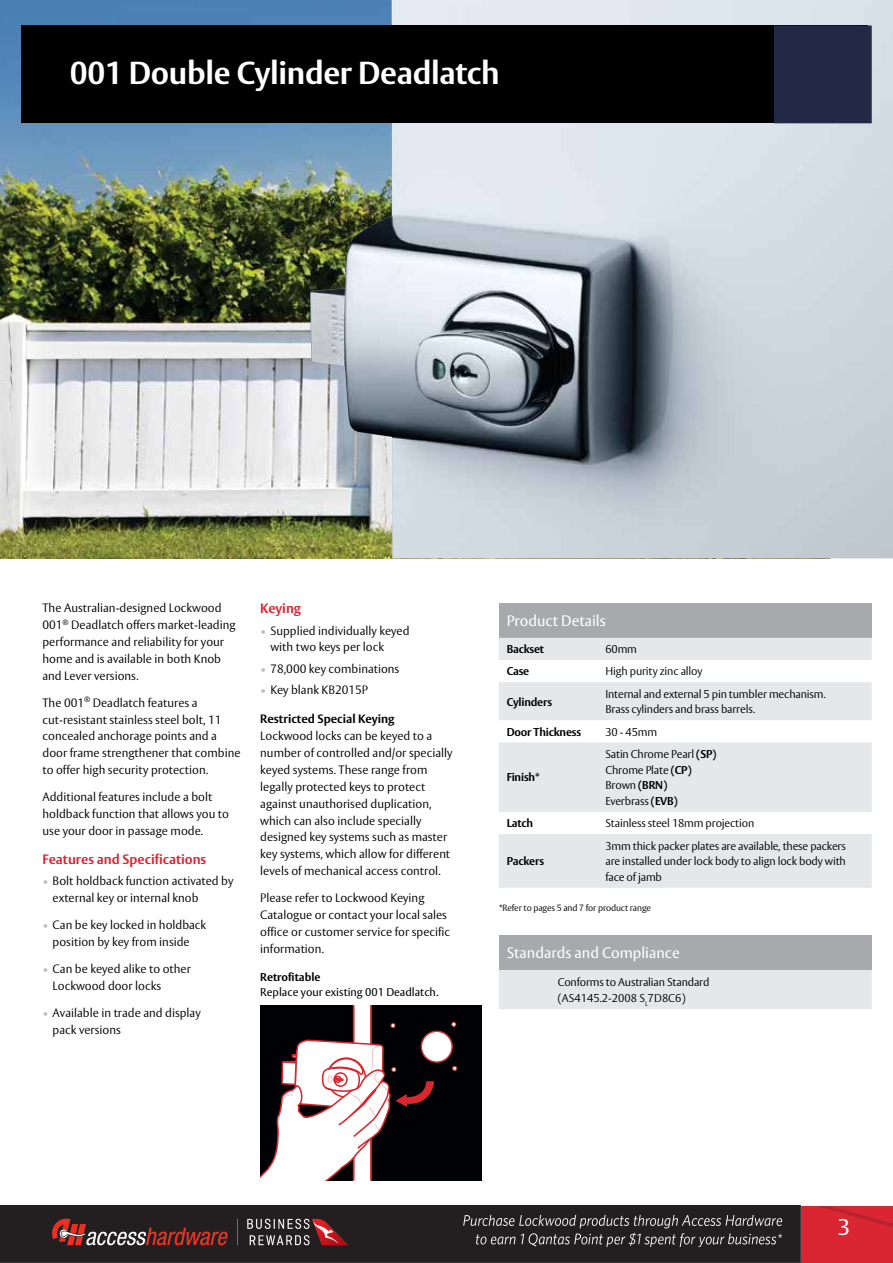
<style>
.page{position:relative;width:893px;height:1263px;background:#fff}
.page>*{position:absolute;margin:0;border:0;box-sizing:border-box;transform-origin:0 0}
.t1{font:700 31.5px "ASSA Vesta";letter-spacing:-.01em;color:#fff}
.t2{font:22.5px "ASSA Vesta";color:#fff}
.t3{font:15px "ASSA Vesta";color:#fff}
.t4{font:700 13.5px "ASSA Vesta";color:#d92632}
.t5{font:300 12px/16.8px "ASSA Vesta";color:#000}
.t6{font:700 12px "ASSA Vesta";color:#000}
.t7{font:300 11.25px/15.8px "ASSA Vesta";letter-spacing:-.015em;color:#000}
.t8{font:700 11.25px "ASSA Vesta";letter-spacing:-.015em;color:#000}
.t9{font:11.25px "ASSA Vesta";color:#000}
.t10{font:300 9px "ASSA Vesta";letter-spacing:-.015em;color:#000}
.t11{font:300 7.05px "ASSA Vesta";color:#000}
.s1{color:#bcbec0}
.s2{font-weight:700}
</style>
<div class="page">
<img style="left:0;top:0;width:310px;height:558px">
<img style="left:310px;top:0;width:583px;height:558px">
<svg style="left:0;top:1206px;width:893px;height:57px;background:#c12731"></svg>
<div style="left:21px;top:26px;width:846px;height:97px;background:#000"></div>
<div style="left:774px;top:26px;width:98px;height:97px;background:#222944"></div>
<div style="left:499px;top:603px;width:373px;height:35px;background:#a7a9ac"></div>
<div style="left:499px;top:638px;width:373px;height:22px;background:#e6e7e8"></div>
<svg style="left:499px;top:682px;width:373px;height:206px;fill:#e6e7e8"></svg>
<div style="left:499px;top:935px;width:373px;height:35px;background:#a7a9ac"></div>
<div style="left:499px;top:970px;width:373px;height:39px;background:#e6e7e8"></div>
<div style="left:260px;top:1005px;width:221px;height:175px;background:#000104"></div>
<div style="left:354px;top:1005px;width:17px;height:175px;background:#fff"></div>
<hr style="left:370px;top:1005px;width:2px;height:175px;background:#d9272d">
<hr style="left:353px;top:1005px;width:2px;height:175px;background:#d9272d">
<svg style="left:260px;top:1022px;width:197px;height:158px"></svg>
<img style="left:0;top:1206px;width:801px;height:56px">
<h1 class="t1" style="left:70px;top:53px;width:431px">001 Double Cylinder Deadlatch</h1>
<p class="t5" style="left:43px;top:600px;width:181px">The Australian-designed Lockwood<br>001</p>
<p class="t11" style="left:63px;top:617px;width:8px">®</p>
<p class="t5" style="left:43px;top:617px;width:195px;text-indent:29px">Deadlatch offers market-leading performance and reliability for your home and is available in both Knob and Lever versions.</p>
<p class="t5" style="left:43px;top:695px;width:43px">The 001</p>
<p class="t11" style="left:84px;top:694px;width:8px">®</p>
<p class="t5" style="left:43px;top:695px;width:200px;text-indent:50px">Deadlatch features a cut-resistant stainless steel bolt, 11 concealed anchorage points and a door frame strengthener that combine to offer high security protection.</p>
<p class="t5" style="left:43px;top:789px;width:188px">Additional features include a bolt holdback function that allows you to use your door in passage mode.</p>
<p class="t4" style="left:43px;top:851px;width:165px">Features and Specifications</p>
<p class="t5" style="left:53px;top:873px;width:182px;text-indent:-10px"><span class="s1">•</span> Bolt holdback function activated by external key or internal knob</p>
<p class="t5" style="left:43px;top:917px;width:165px;text-align:center"><span class="s1">•</span> Can be key locked in holdback position by key from inside</p>
<p class="t5" style="left:53px;top:961px;width:140px;text-indent:-10px"><span class="s1">•</span> Can be keyed alike to other<br>Lockwood door locks</p>
<p class="t5" style="left:53px;top:1005px;width:150px;text-indent:-10px"><span class="s1">•</span> Available in trade and display pack versions</p>
<p class="t4" style="left:260px;top:600px;width:42px">Keying</p>
<p class="t5" style="left:270px;top:622px;width:141px;text-indent:-10px"><span class="s1">•</span> Supplied individually keyed with two keys per lock</p>
<p class="t5" style="left:260px;top:660px;width:141px"><span class="s1">•</span> 78,000 key combinations</p>
<p class="t5" style="left:260px;top:682px;width:109px"><span class="s1">•</span> Key blank KB2015P</p>
<p class="t6" style="left:260px;top:712px;width:136px">Restricted Special Keying</p>
<p class="t5" style="left:260px;top:728px;width:194px">Lockwood locks can be keyed to a number of controlled and/or specially keyed systems. These range from legally protected keys to protect against unauthorised duplication, which can also include specially designed key systems such as master key systems, which allow for different levels of mechanical access control.</p>
<p class="t5" style="left:260px;top:890px;width:191px">Please refer to Lockwood Keying<br>Catalogue or contact your local sales office or customer service for specific information.</p>
<p class="t8" style="left:260px;top:970px;width:62px">Retrofitable</p>
<p class="t9" style="left:260px;top:985px;width:180px">Replace your existing 001 Deadlatch.</p>
<p class="t3" style="left:507px;top:612px;width:101px">Product Details</p>
<p class="t8" style="left:507px;top:642px;width:39px">Backset</p>
<p class="t7" style="left:605px;top:642px;width:33px">60mm</p>
<p class="t8" style="left:507px;top:665px;width:24px">Case</p>
<p class="t7" style="left:605px;top:664px;width:99px">High purity zinc alloy</p>
<p class="t8" style="left:507px;top:695px;width:47px">Cylinders</p>
<p class="t7" style="left:605px;top:686px;width:222px">Internal and external 5 pin tumbler mechanism.<br>Brass cylinders and brass barrels.</p>
<p class="t8" style="left:507px;top:725px;width:76px">Door Thickness</p>
<p class="t7" style="left:605px;top:724px;width:53px">30 - 45mm</p>
<p class="t8" style="left:507px;top:771px;width:35px">Finish*</p>
<p class="t7" style="left:605px;top:746px;width:113px">Satin Chrome Pearl <span class="s2">(SP)<br></span>Chrome Plate <span class="s2">(CP)<br></span>Brown <span class="s2">(BRN)<br></span>Everbrass <span class="s2">(EVB)</span></p>
<p class="t8" style="left:507px;top:816px;width:28px">Latch</p>
<p class="t7" style="left:605px;top:816px;width:150px">Stainless steel 18mm projection</p>
<p class="t8" style="left:507px;top:854px;width:39px">Packers</p>
<p class="t7" style="left:605px;top:838px;width:242px;text-align:justify">3mm thick packer plates are available, these packers are installed under lock body to align lock body with face of jamb</p>
<p class="t10" style="left:499px;top:903px;width:154px">*Refer to pages 5 and 7 for product range</p>
<p class="t3" style="left:507px;top:944px;width:174px">Standards and Compliance</p>
<p class="t7" style="left:558px;top:974px;width:153px;line-height:16.8px">Conforms to Australian Standard (AS4145.2-2008 S<sub>L</sub>7D8C6)</p>
<h2 class="t2" style="left:838px;top:1214px;width:14px">3</h2>
</div>
